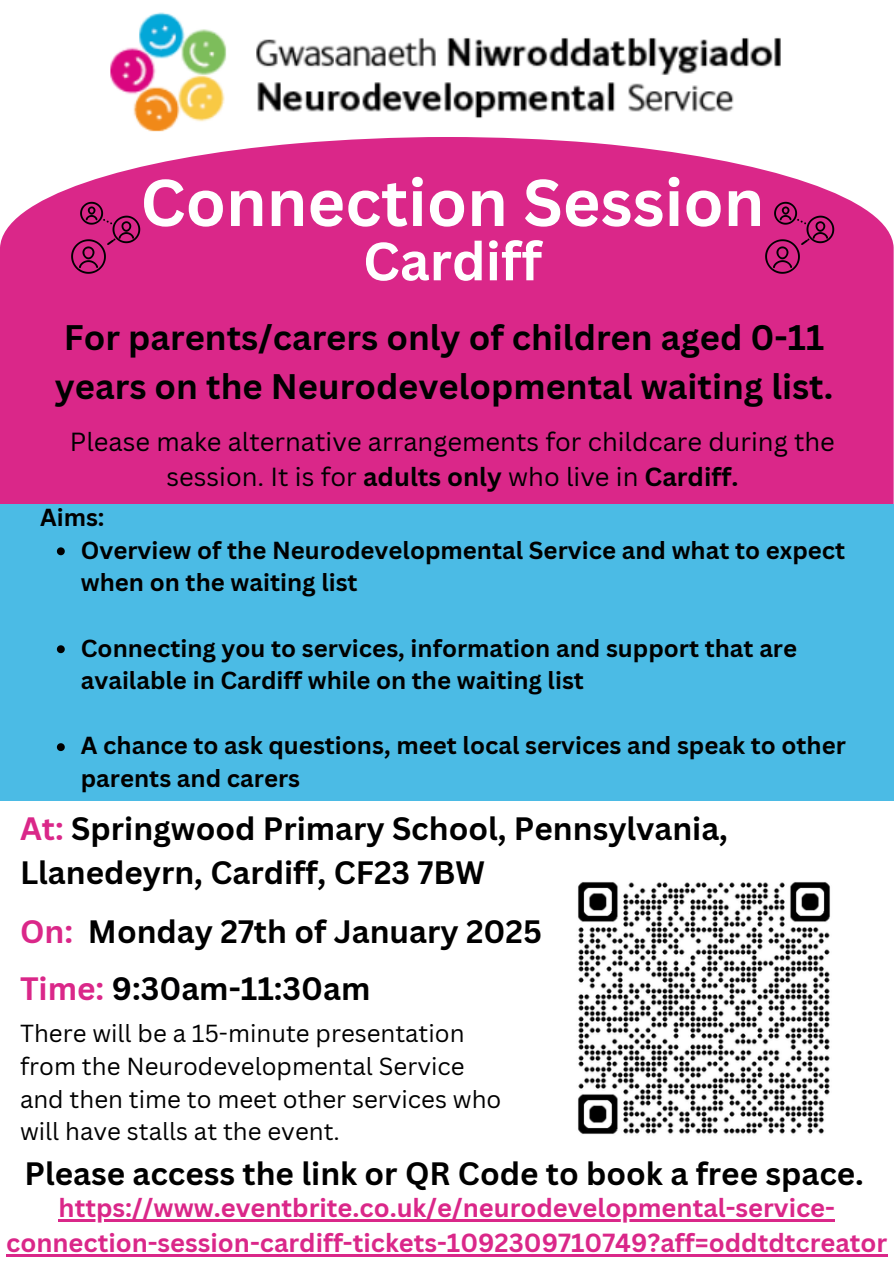
<style>
.page{position:relative;width:894px;height:1264px;background:#fff}
.page>*{position:absolute;margin:0;border:0;box-sizing:border-box;transform-origin:0 0}
.t1{font:700 64.5px "Canva Sans";color:#fff}
.t2{font:700 52.5px "Canva Sans";color:#fff}
.t3{font:700 34.5px/48.3px "Canva Sans";color:#000}
.t4{font:700 31.5px/43.8px "Canva Sans";color:#000}
.t5{font:700 31.5px "Canva Sans";color:#da2789}
.t6{font:700 25.5px/34.8px "Canva Sans";color:#da2789;text-align:center}
.t7{font:25.5px/34.8px "Canva Sans";color:#000;text-align:center}
.t8{font:700 24px/32.7px "Canva Sans";color:#000}
.t9{font:24px/32.7px "Canva Sans";color:#000}
.s1{font-weight:700}
.s2{color:#da2789}
.s3{color:#000002}
</style>
<div class="page">
<img style="left:110px;top:12px;width:671px;height:120px">
<div style="left:0;top:137px;width:893px;height:367px;background:#da2789"></div>
<div style="left:0;top:504px;width:893px;height:296px;background:#4bbbe5"></div>
<img style="left:764px;top:201px;width:70px;height:73px">
<img style="left:71px;top:201px;width:69px;height:73px">
<img style="left:578px;top:882px;width:252px;height:252px">
<svg style="left:57px;top:547px;width:8px;height:8px"></svg>
<svg style="left:57px;top:645px;width:8px;height:8px"></svg>
<svg style="left:57px;top:743px;width:8px;height:8px"></svg>
<hr style="left:59px;top:1219px;width:775px;height:2px;background:#da2789">
<hr style="left:6px;top:1254px;width:881px;height:2px;background:#da2789">
<p class="t1" style="left:140px;top:157px;width:625px">Connection Session</p>
<h4 class="t2" style="left:363px;top:224px;width:180px">Cardiff</h4>
<h3 class="t3" style="left:55px;top:313px;width:779px">For parents/carers only of children aged 0-11 years on the Neurodevelopmental waiting list.</h3>
<p class="t7" style="left:70px;top:424px;width:766px">Please make alternative arrangements for childcare during the session. It is for <span class="s1">adults only</span> who live in <span class="s1">Cardiff.</span></p>
<h4 class="t8" style="left:40px;top:500px;width:66px">Aims:</h4>
<p class="t8" style="left:81px;top:533px;width:765px">Overview of the Neurodevelopmental Service and what to expect when on the waiting list</p>
<p class="t8" style="left:81px;top:631px;width:717px">Connecting you to services, information and support that are available in Cardiff while on the waiting list</p>
<p class="t8" style="left:81px;top:728px;width:766px">A chance to ask questions, meet local services and speak to other parents and carers</p>
<h3 class="t4" style="left:20px;top:806px;width:709px"><span class="s2">At:</span> Springwood Primary School, Pennsylvania,<br>Llanedeyrn, Cardiff, CF23 7BW</h3>
<h3 class="t5" style="left:20px;top:909px;width:54px">On:</h3>
<p class="t4" style="left:88px;top:909px;width:455px">Monday 27th of January 2025</p>
<h3 class="t4" style="left:20px;top:965px;width:352px"><span class="s2">Time:</span> <span class="s3">9:30</span>am-11:30am</h3>
<p class="t9" style="left:20px;top:1016px;width:483px">There will be a 15-minute presentation from the Neurodevelopmental Service and then time to meet other services who will have stalls at the event.</p>
<h3 class="t4" style="left:24px;top:1150px;width:840px">Please access the link or QR Code to book a free space.</h3>
<p class="t6" style="left:6px;top:1189px;width:882px">https://www.eventbrite.co.uk/e/neurodevelopmental-service&shy;connection-session-cardiff-tickets-1092309710749?aff=oddtdtcreator</p>
</div>
